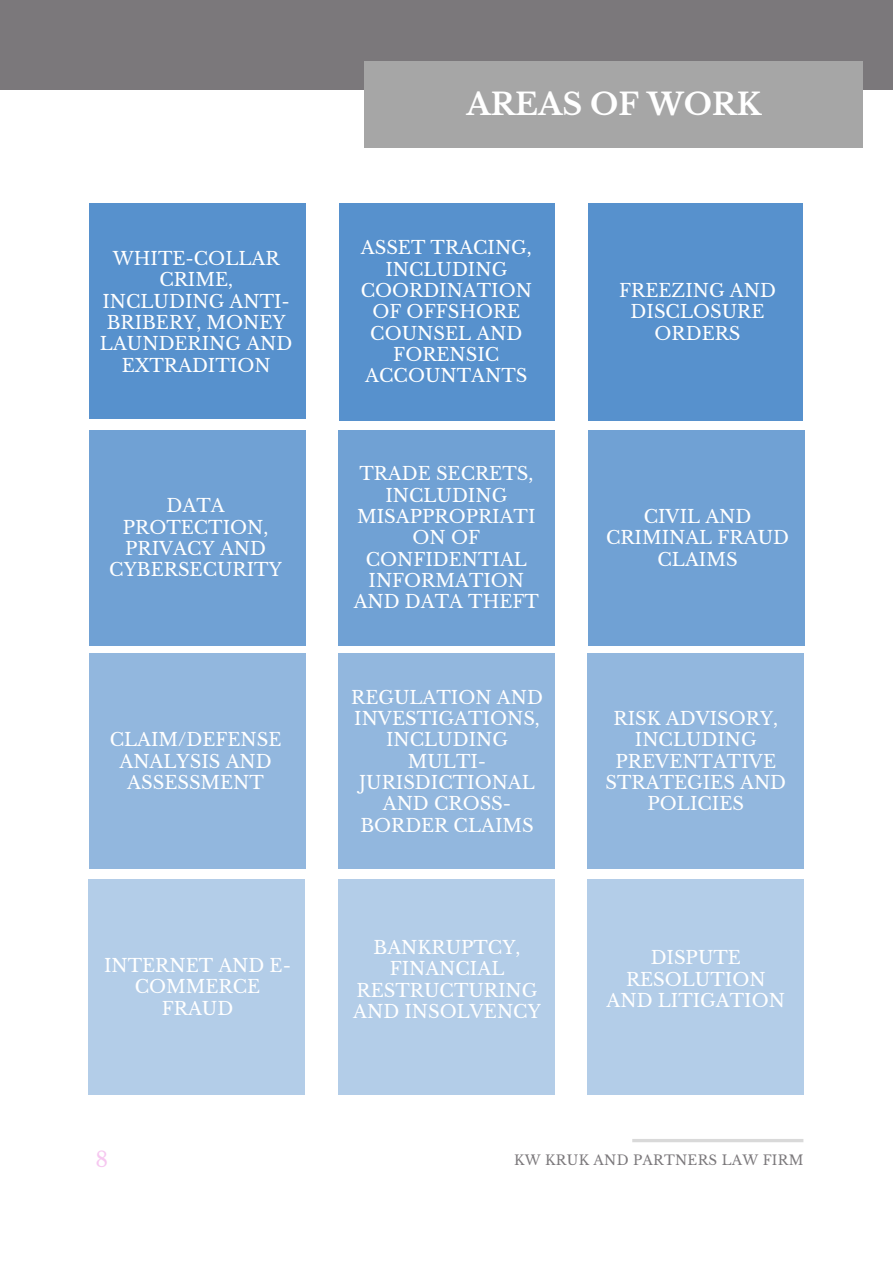
<style>
.page{position:relative;width:893px;height:1264px;background:#fff}
.page>*{position:absolute;margin:0;border:0;box-sizing:border-box;transform-origin:0 0}
.t1{font:700 30px "Libre Baskerville";color:#fff}
.t2{font:21px "Libre Baskerville";color:#f6c7f0}
.t3{font:18px/21.3px "Libre Baskerville";color:#fff;text-align:center}
.t4{font:13.5px "Libre Baskerville";letter-spacing:.02em;color:#7b787b}
</style>
<div class="page">
<div style="left:0;top:0;width:892px;height:89px;background:#7b787b"></div>
<div style="left:364px;top:62px;width:498px;height:86px;background:#a6a6a6"></div>
<div style="left:89px;top:203px;width:216px;height:216px;background:#5791cd"></div>
<div style="left:88px;top:879px;width:216px;height:215px;background:#b3cde8"></div>
<div style="left:339px;top:203px;width:215px;height:218px;background:#5791cd"></div>
<div style="left:89px;top:653px;width:216px;height:216px;background:#92b7de"></div>
<div style="left:588px;top:430px;width:216px;height:216px;background:#70a1d4"></div>
<div style="left:89px;top:430px;width:216px;height:216px;background:#70a1d4"></div>
<div style="left:588px;top:203px;width:215px;height:218px;background:#5791cd"></div>
<div style="left:587px;top:653px;width:216px;height:216px;background:#92b7de"></div>
<div style="left:339px;top:653px;width:216px;height:216px;background:#92b7de"></div>
<div style="left:339px;top:430px;width:216px;height:216px;background:#70a1d4"></div>
<div style="left:587px;top:879px;width:216px;height:215px;background:#b3cde8"></div>
<div style="left:339px;top:879px;width:216px;height:215px;background:#b3cde8"></div>
<svg style="left:632px;top:1139px;width:171px;height:3px"></svg>
<p class="t3" style="left:100px;top:248px;width:194px">WHITE-COLLAR<br>CRIME,<br>INCLUDING ANTI-<br>BRIBERY, MONEY<br>LAUNDERING AND<br>EXTRADITION</p>
<p class="t3" style="left:109px;top:495px;width:174px">DATA<br>PROTECTION,<br>PRIVACY AND<br>CYBERSECURITY</p>
<p class="t3" style="left:110px;top:729px;width:173px">CLAIM/DEFENSE<br>ANALYSIS AND<br>ASSESSMENT</p>
<p class="t3" style="left:104px;top:954px;width:188px">INTERNET AND E-<br>COMMERCE<br>FRAUD</p>
<p class="t1" style="left:466px;top:86px;width:296px">AREAS OF WORK</p>
<p class="t3" style="left:360px;top:237px;width:173px">ASSET TRACING,<br>INCLUDING<br>COORDINATION<br>OF OFFSHORE<br>COUNSEL AND<br>FORENSIC<br>ACCOUNTANTS</p>
<p class="t3" style="left:354px;top:463px;width:187px">TRADE SECRETS,<br>INCLUDING<br>MISAPPROPRIATI<br>ON OF<br>CONFIDENTIAL<br>INFORMATION<br>AND DATA THEFT</p>
<p class="t3" style="left:351px;top:686px;width:193px">REGULATION AND<br>INVESTIGATIONS,<br>INCLUDING<br>MULTI-<br>JURISDICTIONAL<br>AND CROSS-<br>BORDER CLAIMS</p>
<p class="t3" style="left:373px;top:936px;width:148px">BANKRUPTCY,</p>
<p class="t3" style="left:353px;top:958px;width:189px">FINANCIAL<br>RESTRUCTURING<br>AND INSOLVENCY</p>
<p class="t3" style="left:619px;top:280px;width:158px">FREEZING AND<br>DISCLOSURE<br>ORDERS</p>
<p class="t3" style="left:606px;top:506px;width:184px">CIVIL AND<br>CRIMINAL FRAUD<br>CLAIMS</p>
<p class="t3" style="left:605px;top:708px;width:182px">RISK ADVISORY,<br>INCLUDING<br>PREVENTATIVE<br>STRATEGIES AND<br>POLICIES</p>
<p class="t3" style="left:650px;top:947px;width:92px">DISPUTE</p>
<p class="t3" style="left:606px;top:968px;width:180px">RESOLUTION<br>AND LITIGATION</p>
<p class="t2" style="left:95px;top:1146px;width:14px">8</p>
<p class="t4" style="left:514px;top:1151px;width:291px">KW KRUK AND PARTNERS LAW FIRM</p>
</div>
